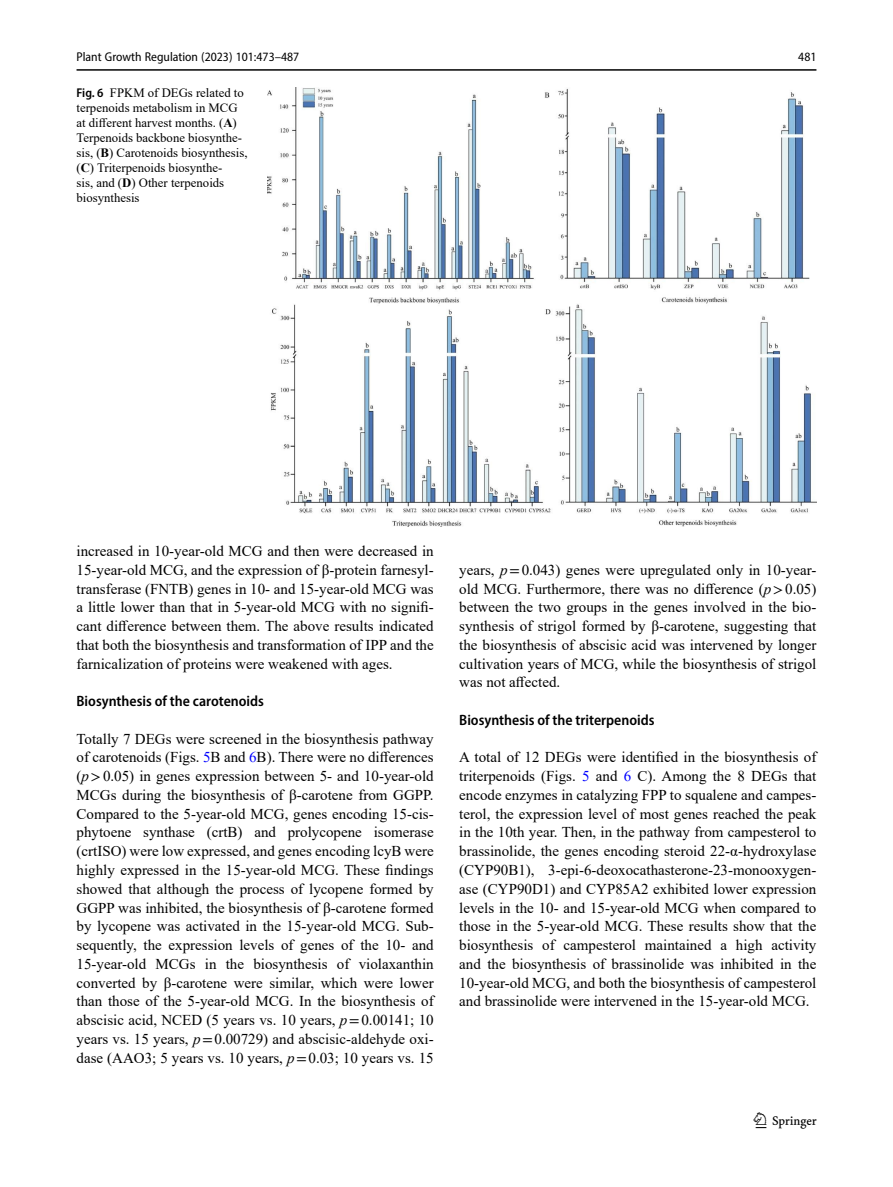
<style>
.page{position:relative;width:893px;height:1187px;background:#fff}
.page>*{position:absolute;margin:0;border:0;box-sizing:border-box;transform-origin:0 0}
.t1{font:22.5px "Springnew";color:#000}
.Body_Text{font:15px/18.8px "Times New Roman";color:#000;text-align:justify}
.Head_3{font:600 semi-condensed 15px "Myriad Pro";color:#000}
.Figure_Caption_Side{font:12.75px/15px "Times New Roman";color:#000}
.t2{font:semi-condensed 12.75px "Myriad Pro";color:#000}
.s1{font-family:"Myriad Pro";font-weight:600;font-stretch:semi-condensed}
.s2{font-weight:700}
.s3{color:#00f}
.s4{font-style:italic}
.s5{font-family:"STIX"}
</style>
<div class="page">
<hr style="left:77px;top:69px;width:739px;height:2px;background:#000">
<img style="left:268px;top:87px;width:548px;height:440px">
<p class="t2" style="left:77px;top:49px;width:224px">Plant Growth Regulation (2023) 101:473–487</p>
<p class="Figure_Caption_Side" style="left:77px;top:84px;width:173px"><span class="s1">Fig. 6</span> FPKM of DEGs related to terpenoids metabolism in MCG at different harvest months. (<span class="s2">A</span>)<br>Terpenoids backbone biosynthe&shy;sis, (<span class="s2">B</span>) Carotenoids biosynthesis, (<span class="s2">C</span>) Triterpenoids biosynthe-<br>sis, and (<span class="s2">D</span>) Other terpenoids biosynthesis</p>
<p class="t2" style="left:798px;top:49px;width:20px">481</p>
<p class="Body_Text" style="left:77px;top:541px;width:359px">increased in 10-year-old MCG and then were decreased in 15-year-old MCG, and the expression of β-protein farnesyl&shy;transferase (FNTB) genes in 10- and 15-year-old MCG was a little lower than that in 5-year-old MCG with no signifi&shy;cant difference between them. The above results indicated that both the biosynthesis and transformation of IPP and the farnicalization of proteins were weakened with ages.</p>
<p class="Head_3" style="left:77px;top:691px;width:189px">Biosynthesis of the carotenoids</p>
<p class="Body_Text" style="left:77px;top:728px;width:359px">Totally 7 DEGs were screened in the biosynthesis pathway of carotenoids (Figs. <span class="s3">5</span>B and <span class="s3">6</span>B). There were no differences (<span class="s4">p</span><span class="s5">&gt;</span>0.05) in genes expression between 5- and 10-year-old MCGs during the biosynthesis of β-carotene from GGPP.<br>Compared to the 5-year-old MCG, genes encoding 15-cis&shy;phytoene synthase (crtB) and prolycopene isomerase (crtISO) were low expressed, and genes encoding lcyB were highly expressed in the 15-year-old MCG. These findings showed that although the process of lycopene formed by GGPP was inhibited, the biosynthesis of β-carotene formed by lycopene was activated in the 15-year-old MCG. Sub&shy;sequently, the expression levels of genes of the 10- and 15-year-old MCGs in the biosynthesis of violaxanthin converted by β-carotene were similar, which were lower than those of the 5-year-old MCG. In the biosynthesis of abscisic acid, NCED (5 years vs. 10 years, <span class="s4">p</span><span class="s5">=</span>0.00141; 10 years vs. 15 years, <span class="s4">p</span><span class="s5">=</span>0.00729) and abscisic-aldehyde oxi&shy;dase (AAO3; 5 years vs. 10 years, <span class="s4">p</span><span class="s5">=</span>0.03; 10 years vs. 15</p>
<p class="Body_Text" style="left:459px;top:560px;width:359px">years, <span class="s4">p</span><span class="s5">=</span>0.043) genes were upregulated only in 10-year&shy;old MCG. Furthermore, there was no difference (<span class="s4">p</span><span class="s5">&gt;</span>0.05) between the two groups in the genes involved in the bio&shy;synthesis of strigol formed by β-carotene, suggesting that the biosynthesis of abscisic acid was intervened by longer cultivation years of MCG, while the biosynthesis of strigol was not affected.</p>
<p class="Head_3" style="left:459px;top:710px;width:197px">Biosynthesis of the triterpenoids</p>
<p class="Body_Text" style="left:459px;top:747px;width:359px">A total of 12 DEGs were identified in the biosynthesis of triterpenoids (Figs. <span class="s3">5</span> and <span class="s3">6</span> C). Among the 8 DEGs that encode enzymes in catalyzing FPP to squalene and campes&shy;terol, the expression level of most genes reached the peak in the 10th year. Then, in the pathway from campesterol to brassinolide, the genes encoding steroid 22-α-hydroxylase (CYP90B1), 3-epi-6-deoxocathasterone-23-monooxygen&shy;ase (CYP90D1) and CYP85A2 exhibited lower expression levels in the 10- and 15-year-old MCG when compared to those in the 5-year-old MCG. These results show that the biosynthesis of campesterol maintained a high activity and the biosynthesis of brassinolide was inhibited in the 10-year-old MCG, and both the biosynthesis of campesterol and brassinolide were intervened in the 15-year-old MCG.</p>
<h1 class="t1" style="left:756px;top:1107px;width:63px">1 3</h1>
</div>
